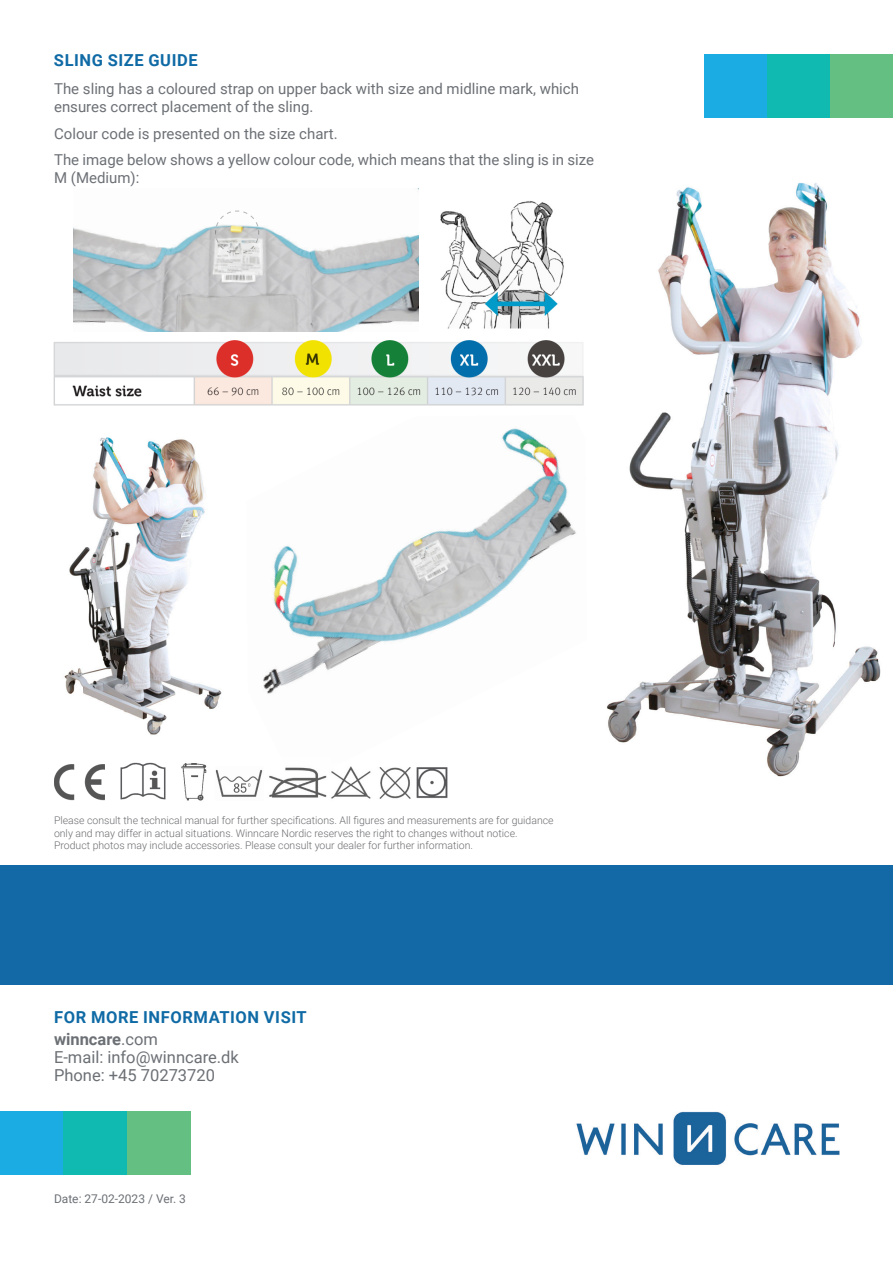
<style>
.page{position:relative;width:893px;height:1263px;background:#fff}
.page>*{position:absolute;margin:0;border:0;box-sizing:border-box;transform-origin:0 0}
.t1{font:16.5px "Roboto";color:#6c7075}
.t2{font:700 16.5px "Roboto";letter-spacing:.035em;color:#0f6aa5}
.t3{font:700 16.5px "Roboto";color:#6c7075}
.t4{font:15px/18px "Roboto";color:#6c7075}
.t5{font:12px "Roboto";color:#6c7075}
.t6{font:300 10.5px "Roboto";color:#6c6d70}
.s1{font-weight:400}
</style>
<div class="page">
<img style="left:607px;top:183px;width:274px;height:594px">
<img style="left:263px;top:428px;width:313px;height:266px">
<img style="left:576px;top:1111px;width:264px;height:54px">
<img style="left:120px;top:762px;width:46px;height:38px">
<img style="left:54px;top:764px;width:51px;height:37px">
<img style="left:269px;top:767px;width:58px;height:31px">
<img style="left:379px;top:767px;width:32px;height:32px">
<img style="left:331px;top:766px;width:40px;height:33px">
<img style="left:416px;top:767px;width:32px;height:31px">
<img style="left:181px;top:763px;width:26px;height:38px">
<img style="left:215px;top:769px;width:48px;height:28px">
<div style="left:704px;top:54px;width:63px;height:64px;background:#1bace3"></div>
<div style="left:767px;top:54px;width:64px;height:64px;background:#10bab1"></div>
<div style="left:831px;top:54px;width:62px;height:64px;background:#63bf82"></div>
<img style="left:73px;top:188px;width:345px;height:144px">
<svg style="left:215px;top:210px;width:45px;height:45px"></svg>
<img style="left:440px;top:201px;width:124px;height:128px">
<img style="left:64px;top:437px;width:158px;height:298px">
<img style="left:53px;top:340px;width:531px;height:65px">
<div style="left:0;top:865px;width:893px;height:120px;background:#1269a5"></div>
<div style="left:0;top:1111px;width:64px;height:63px;background:#1bace3"></div>
<div style="left:64px;top:1111px;width:63px;height:63px;background:#10bab1"></div>
<div style="left:127px;top:1111px;width:64px;height:63px;background:#63bf82"></div>
<p class="t2" style="left:54px;top:49px;width:145px">SLING SIZE GUIDE</p>
<p class="t4" style="left:54px;top:79px;width:526px">The sling has a coloured strap on upper back with size and midline mark, which</p>
<p class="t4" style="left:54px;top:97px;width:261px">ensures correct placement of the sling.</p>
<p class="t4" style="left:54px;top:124px;width:285px">Colour code is presented on the size chart.</p>
<p class="t4" style="left:54px;top:150px;width:541px">The image below shows a yellow colour code, which means that the sling is in size<br>M (Medium):</p>
<p class="t6" style="left:54px;top:813px;width:501px">Please consult the technical manual for further specifications. All figures and measurements are for guidance</p>
<p class="t6" style="left:54px;top:826px;width:465px">only and may differ in actual situations. Winncare Nordic reserves the right to changes without notice.</p>
<p class="t6" style="left:54px;top:838px;width:421px">Product photos may include accessories. Please consult your dealer for further information.</p>
<p class="t2" style="left:54px;top:1006px;width:254px">FOR MORE INFORMATION VISIT</p>
<p class="t3" style="left:54px;top:1027px;width:106px">winncare<span class="s1">.com</span></p>
<p class="t1" style="left:54px;top:1045px;width:186px">E-mail: info@winncare.dk</p>
<p class="t1" style="left:54px;top:1063px;width:163px">Phone: +45 70273720</p>
<p class="t5" style="left:54px;top:1190px;width:133px">Date: 27-02-2023 / Ver. 3</p>
</div>
